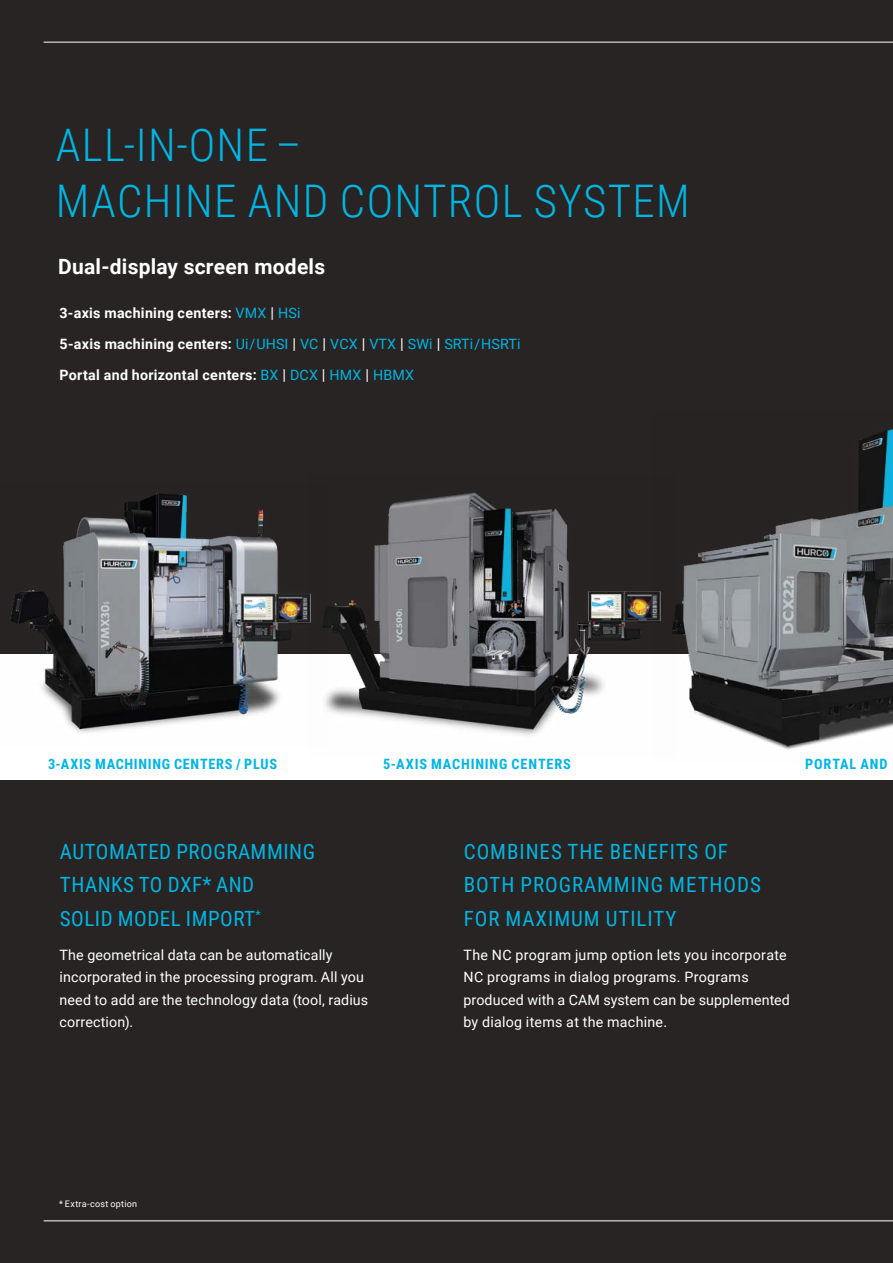
<style>
.page{position:relative;width:893px;height:1263px;background:#282424}
.page>*{position:absolute;margin:0;border:0;box-sizing:border-box;transform-origin:0 0}
.t1{font:300 45px/56.2px "Roboto Condensed";letter-spacing:.03em;color:#00b5e2}
.t2{font:21px/33.8px "Roboto Condensed";letter-spacing:.045em;color:#00b5e2}
.t3{font:21px/33.8px "Roboto Condensed";letter-spacing:.025em;color:#00b5e2}
.t4{font:700 21px "Roboto";letter-spacing:.01em;color:#fff}
.t5{font:14.25px/22.5px "Roboto";letter-spacing:.01em;color:#fff}
.t6{font:700 14.25px/31px "Roboto";letter-spacing:.02em;color:#fff}
.t7{font:700 14.25px "Roboto Condensed";letter-spacing:.055em;color:#00b5e2}
.t8{font:9px "Roboto";letter-spacing:.025em;color:#fff}
.s1{font-weight:400;color:#00b5e2}
.s2{font-weight:400;font-size:15px}
</style>
<div class="page">
<div style="left:0;top:654px;width:893px;height:126px;background:#fff"></div>
<img style="left:10px;top:493px;width:299px;height:240px">
<img style="left:309px;top:492px;width:346px;height:244px">
<img style="left:655px;top:429px;width:238px;height:321px">
<hr style="left:44px;top:1220px;width:849px;height:1px;background:#fff">
<hr style="left:44px;top:42px;width:849px;height:1px;background:#fff">
<h1 class="t1" style="left:56px;top:115px;width:635px">ALL-IN-ONE –<br>MACHINE AND CONTROL SYSTEM</h1>
<h2 class="t4" style="left:58px;top:251px;width:268px">Dual-display screen models</h2>
<p class="t6" style="left:60px;top:297px;width:462px">3-axis machining centers: <span class="s1">VMX</span> <span class="s2">|</span> <span class="s1">HSi<br></span>5-axis machining centers: <span class="s1">Ui / UHSI</span> <span class="s2">|</span> <span class="s1">VC</span> <span class="s2">|</span> <span class="s1">VCX</span> <span class="s2">|</span> <span class="s1">VTX</span> <span class="s2">|</span> <span class="s1">SWi</span> <span class="s2">|</span> <span class="s1">SRTi / HSRTi<br></span>Portal and horizontal centers: <span class="s1">BX</span> <span class="s2">|</span> <span class="s1">DCX</span> <span class="s2">|</span> <span class="s1">HMX</span> <span class="s2">|</span> <span class="s1">HBMX</span></p>
<p class="t7" style="left:48px;top:753px;width:230px">3-AXIS MACHINING CENTERS / PLUS</p>
<p class="t7" style="left:383px;top:753px;width:189px">5-AXIS MACHINING CENTERS</p>
<p class="t7" style="left:805px;top:753px;width:84px">PORTAL AND</p>
<h2 class="t3" style="left:60px;top:833px;width:257px">AUTOMATED PROGRAMMING<br>THANKS TO DXF* AND<br>SOLID MODEL IMPORT<sup>*</sup></h2>
<p class="t5" style="left:60px;top:943px;width:310px">The geometrical data can be automatically incorporated in the processing program. All you need to add are the technology data (tool, radius correction).</p>
<p class="t8" style="left:59px;top:1198px;width:79px">* Extra-cost option</p>
<h2 class="t2" style="left:464px;top:833px;width:299px">COMBINES THE BENEFITS OF<br>BOTH PROGRAMMING METHODS<br>FOR MAXIMUM UTILITY</h2>
<p class="t5" style="left:463px;top:943px;width:328px">The NC program jump option lets you incorporate NC programs in dialog programs. Programs produced with a CAM system can be supplemented by dialog items at the machine.</p>
</div>
